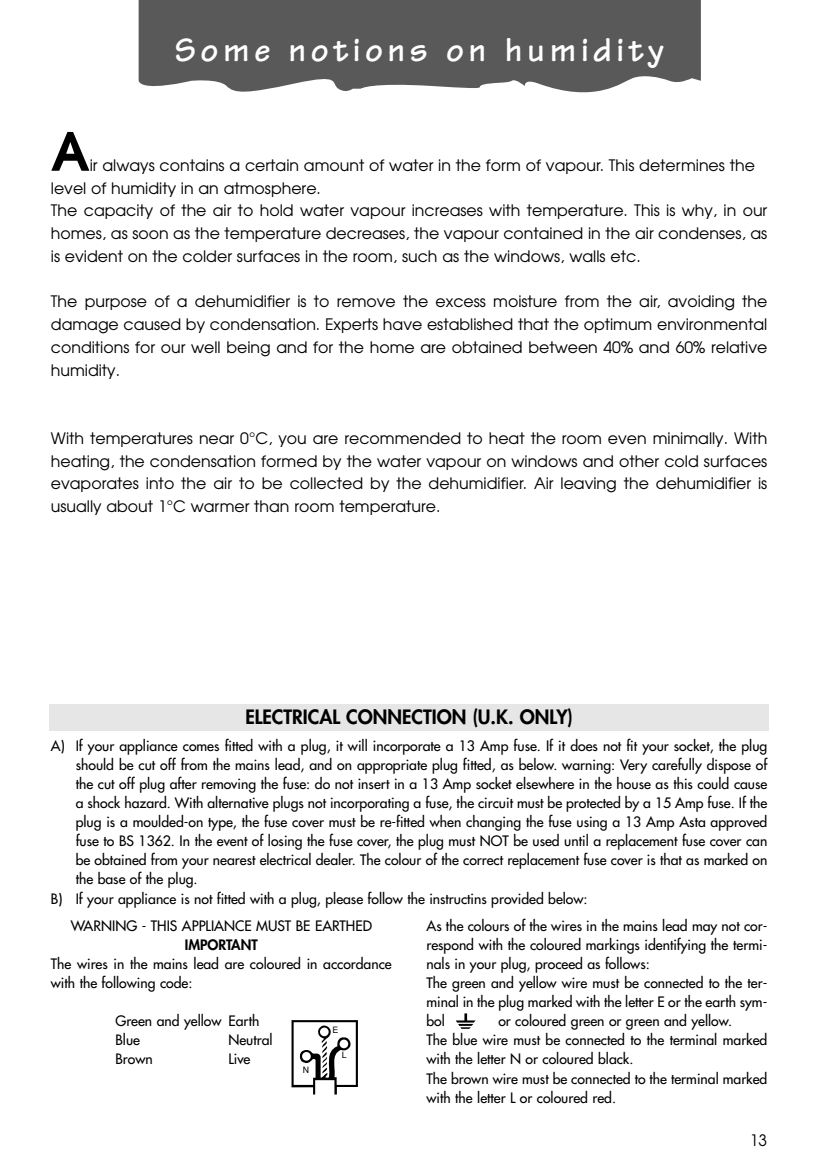
<style>
.page{position:relative;width:818px;height:1166px;background:#fff}
.page>*{position:absolute;margin:0;border:0;box-sizing:border-box;transform-origin:0 0}
.t1{font:600 52.5px "Avant Garde";color:#000}
.t2{font:700 35px "Tekton";letter-spacing:.125em;color:#fff}
.t3{font:800 19.25px "Futura";color:#000}
.t4{font:15.75px/22.8px "Avant Garde";color:#000;text-align:justify}
.t5{font:14px/19.1px "Futura";color:#000}
.t6{font:800 14px "Futura";color:#000}
.t7{font:8.75px "Helvetica";color:#000}
</style>
<div class="page">
<svg style="left:139px;top:0;width:561px;height:93px;background:#676767"></svg>
<div style="left:49px;top:704px;width:719px;height:27px;background:#e6e6e6"></div>
<svg style="left:291px;top:1020px;width:67px;height:74px"></svg>
<div style="left:302px;top:1052px;width:8px;height:8px;background:#fff;border-radius:50%"></div>
<div style="left:339px;top:1039px;width:9px;height:9px;background:#fff;border-radius:50%"></div>
<div style="left:320px;top:1027px;width:8px;height:9px;background:#fff;border-radius:50%"></div>
<svg style="left:456px;top:1013px;width:19px;height:15px"></svg>
<h2 class="t2" style="left:174px;top:38px;width:490px">Some notions on humidity</h2>
<h1 class="t1" style="left:51px;top:132px;width:40px">A</h1>
<p class="t4" style="left:51px;top:155px;width:717px;text-align:left;text-indent:39px">ir always contains a certain amount of water in the form of vapour. This determines the level of humidity in an atmosphere.<br>The capacity of the air to hold water vapour increases with temperature. This is why, in our homes, as soon as the temperature decreases, the vapour contained in the air condenses, as is evident on the colder surfaces in the room, such as the windows, walls etc.</p>
<p class="t4" style="left:51px;top:291px;width:717px">The purpose of a dehumidifier is to remove the excess moisture from the air, avoiding the damage caused by condensation. Experts have established that the optimum environmental conditions for our well being and for the home are obtained between 40% and 60% relative humidity.</p>
<p class="t4" style="left:51px;top:428px;width:717px">With temperatures near 0°C, you are recommended to heat the room even minimally. With heating, the condensation formed by the water vapour on windows and other cold surfaces evaporates into the air to be collected by the dehumidifier. Air leaving the dehumidifier is usually about 1°C warmer than room temperature.</p>
<h3 class="t3" style="left:245px;top:707px;width:329px">ELECTRICAL CONNECTION (U.K. ONLY)</h3>
<p class="t5" style="left:51px;top:737px;width:717px">A) If your appliance comes fitted with a plug, it will incorporate a 13 Amp fuse. If it does not fit your socket, the plug</p>
<p class="t5" style="left:76px;top:756px;width:693px">should be cut off from the mains lead, and on appropriate plug fitted, as below. warning: Very carefully dispose of</p>
<p class="t5" style="left:76px;top:775px;width:693px">the cut off plug after removing the fuse: do not insert in a 13 Amp socket elsewhere in the house as this could cause</p>
<p class="t5" style="left:76px;top:794px;width:693px">a shock hazard. With alternative plugs not incorporating a fuse, the circuit must be protected by a 15 Amp fuse. If the</p>
<p class="t5" style="left:76px;top:813px;width:693px">plug is a moulded-on type, the fuse cover must be re-fitted when changing the fuse using a 13 Amp Asta approved</p>
<p class="t5" style="left:76px;top:832px;width:693px">fuse to BS 1362. In the event of losing the fuse cover, the plug must NOT be used until a replacement fuse cover can</p>
<p class="t5" style="left:76px;top:851px;width:693px">be obtained from your nearest electrical dealer. The colour of the correct replacement fuse cover is that as marked on</p>
<p class="t5" style="left:76px;top:870px;width:123px">the base of the plug.</p>
<p class="t5" style="left:51px;top:889px;width:538px">B) If your appliance is not fitted with a plug, please follow the instructins provided below:</p>
<p class="t5" style="left:71px;top:917px;width:303px">WARNING - THIS APPLIANCE MUST BE EARTHED</p>
<p class="t6" style="left:185px;top:938px;width:74px">IMPORTANT</p>
<p class="t5" style="left:51px;top:955px;width:342px">The wires in the mains lead are coloured in accordance with the following code:</p>
<p class="t5" style="left:115px;top:1012px;width:145px">Green and yellow Earth<br>Blue</p>
<p class="t5" style="left:426px;top:917px;width:342px">As the colours of the wires in the mains lead may not cor&shy;respond with the coloured markings identifying the termi&shy;nals in your plug, proceed as follows:<br>The green and yellow wire must be connected to the ter&shy;minal in the plug marked with the letter E or the earth sym&shy;bol</p>
<p class="t5" style="left:426px;top:1012px;width:342px;text-indent:72px">or coloured green or green and yellow.<br>The blue wire must be connected to the terminal marked with the letter N or coloured black.<br>The brown wire must be connected to the terminal marked with the letter L or coloured red.</p>
<p class="t7" style="left:332px;top:1026px;width:7px">E</p>
<p class="t5" style="left:228px;top:1031px;width:46px">Neutral</p>
<p class="t7" style="left:342px;top:1052px;width:6px">L</p>
<p class="t5" style="left:115px;top:1050px;width:39px">Brown</p>
<p class="t5" style="left:228px;top:1050px;width:23px">Live</p>
<p class="t7" style="left:302px;top:1066px;width:8px">N</p>
<p class="t4" style="left:749px;top:1130px;width:19px">13</p>
</div>
